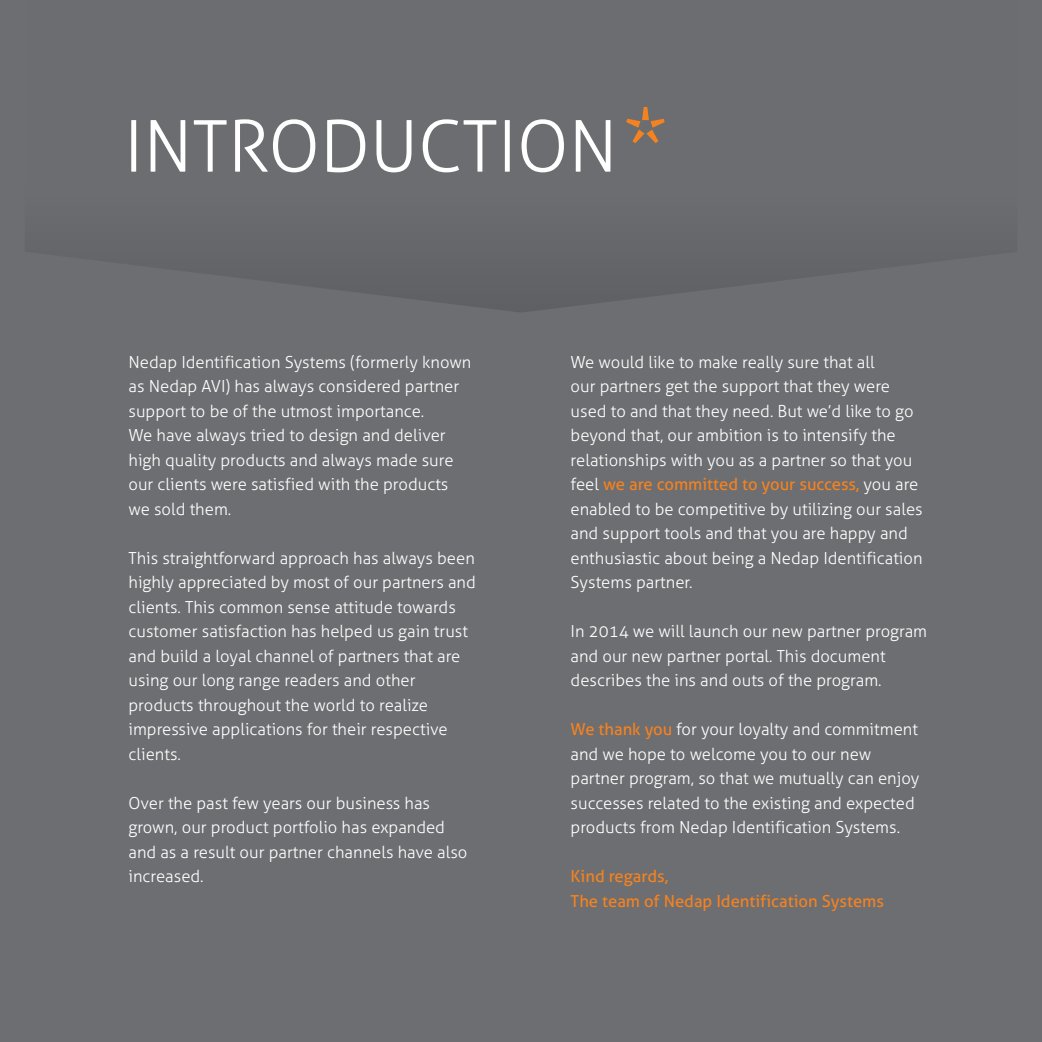
<style>
.page{position:relative;width:1042px;height:1042px;background:#6d6e71}
.page>*{position:absolute;margin:0;border:0;box-sizing:border-box;transform-origin:0 0}
.t1{font:300 71.4px "Aller";color:#fff}
.t2{font:300 16.62px/24.5px "Aller";color:#fff}
.t3{font:16.62px/24.5px "Aller";color:#f58220}
.s1{font-weight:400;color:#f58220}
</style>
<div class="page">
<svg style="left:231px;top:276px;width:580px;height:36px;fill:#626366"></svg>
<svg style="left:626px;top:107px;width:39px;height:36px"></svg>
<h1 class="t1" style="left:124px;top:103px;width:495px">INTRODUCTION</h1>
<p class="t2" style="left:128px;top:349px;width:344px">Nedap Identification Systems (formerly known as Nedap AVI) has always considered partner support to be of the utmost importance.<br>We have always tried to design and deliver high quality products and always made sure our clients were satisfied with the products we sold them.</p>
<p class="t2" style="left:128px;top:545px;width:349px">This straightforward approach has always been highly appreciated by most of our partners and clients. This common sense attitude towards customer satisfaction has helped us gain trust and build a loyal channel of partners that are using our long range readers and other products throughout the world to realize impressive applications for their respective clients.</p>
<p class="t2" style="left:128px;top:791px;width:340px">Over the past few years our business has grown, our product portfolio has expanded and as a result our partner channels have also increased.</p>
<p class="t2" style="left:570px;top:349px;width:354px">We would like to make really sure that all<br>our partners get the support that they were used to and that they need. But we’d like to go beyond that, our ambition is to intensify the relationships with you as a partner so that you feel <span class="s1">we are committed to your success,</span> you are enabled to be competitive by utilizing our sales and support tools and that you are happy and enthusiastic about being a Nedap Identification Systems partner.</p>
<p class="t2" style="left:570px;top:619px;width:358px">In 2014 we will launch our new partner program and our new partner portal. This document describes the ins and outs of the program.</p>
<p class="t2" style="left:570px;top:717px;width:350px"><span class="s1">We thank you</span> for your loyalty and commitment and we hope to welcome you to our new partner program, so that we mutually can enjoy successes related to the existing and expected products from Nedap Identification Systems.</p>
<p class="t3" style="left:570px;top:864px;width:315px">Kind regards,<br>The team of Nedap Identification Systems</p>
</div>
